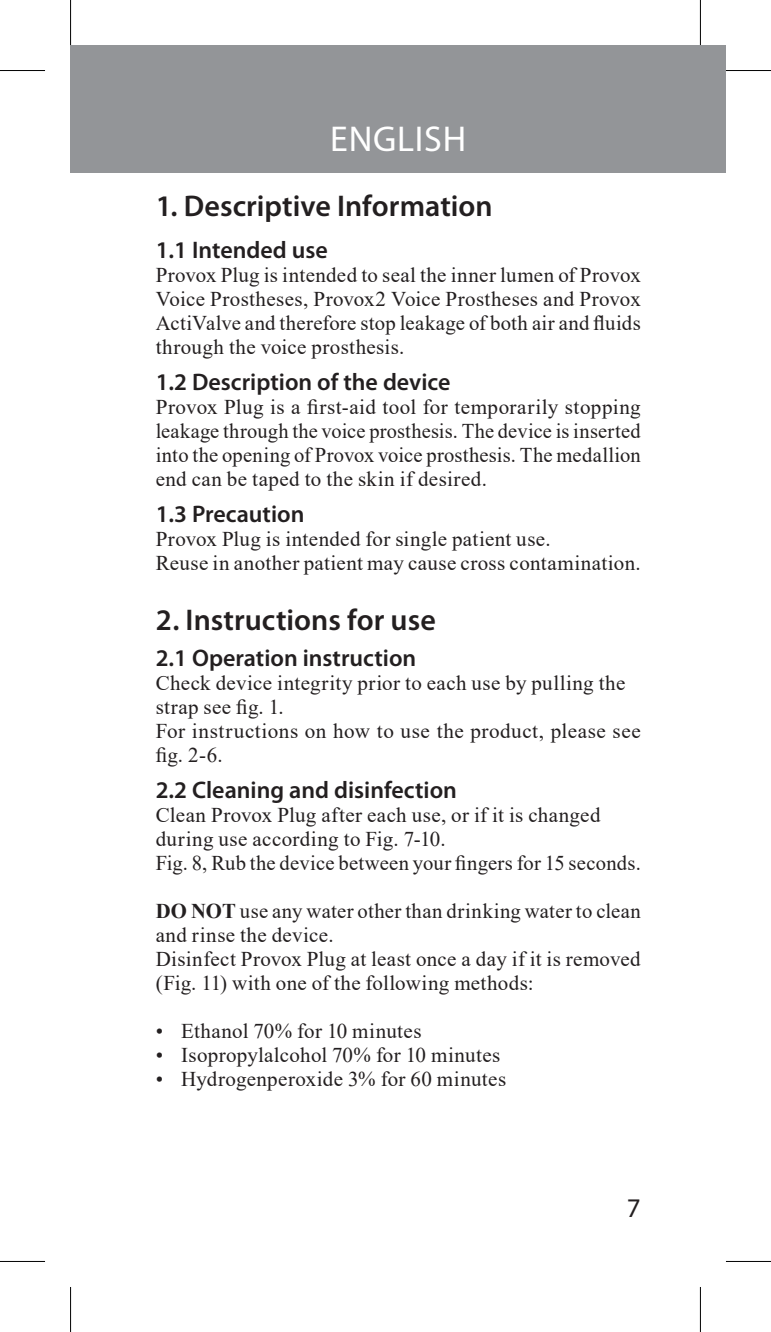
<style>
.page{position:relative;width:771px;height:1332px;background:#fff}
.page>*{position:absolute;margin:0;border:0;box-sizing:border-box;transform-origin:0 0}
.t1{font:36px "Myriad Pro";letter-spacing:.02em;color:#fff}
.t2{font:600 30px "Myriad Pro";color:#231f20}
.t3{font:27px "Myriad Pro";color:#231f20}
.t4{font:600 24px "Myriad Pro";color:#231f20}
.t5{font:21px/24px "Times New Roman";letter-spacing:.015em;color:#231f20}
.s1{font-weight:700}
</style>
<div class="page">
<div style="left:71px;top:45px;width:654px;height:128px;background:#939598"></div>
<svg style="left:700px;top:0;width:1px;height:45px"></svg>
<svg style="left:700px;top:1287px;width:1px;height:45px"></svg>
<hr style="left:0;top:70px;width:45px;height:1px;background:#000">
<hr style="left:725px;top:70px;width:45px;height:1px;background:#000">
<hr style="left:0;top:1261px;width:45px;height:1px;background:#000">
<hr style="left:725px;top:1261px;width:45px;height:1px;background:#000">
<hr style="left:70px;top:0;width:1px;height:45px;background:#000">
<hr style="left:70px;top:1287px;width:1px;height:45px;background:#000">
<hr style="left:699px;top:0;width:1px;height:45px;background:#000">
<hr style="left:699px;top:1287px;width:1px;height:45px;background:#000">
<h1 class="t1" style="left:330px;top:116px;width:137px">ENGLISH</h1>
<h2 class="t2" style="left:156px;top:187px;width:338px">1. Descriptive Information</h2>
<p class="t4" style="left:156px;top:234px;width:174px">1.1 Intended use</p>
<p class="t5" style="left:156px;top:262px;width:486px;text-align:justify">Provox Plug is intended to seal the inner lumen of Provox Voice Prostheses, Provox2 Voice Prostheses and Provox ActiValve and therefore stop leakage of both air and fluids through the voice prosthesis.</p>
<p class="t4" style="left:156px;top:366px;width:296px">1.2 Description of the device</p>
<p class="t5" style="left:156px;top:394px;width:486px;text-align:justify">Provox Plug is a first-aid tool for temporarily stopping leakage through the voice prosthesis. The device is inserted into the opening of Provox voice prosthesis. The medallion end can be taped to the skin if desired.</p>
<p class="t4" style="left:156px;top:498px;width:150px">1.3 Precaution</p>
<p class="t5" style="left:156px;top:526px;width:486px">Provox Plug is intended for single patient use.<br>Reuse in another patient may cause cross contamination.</p>
<h2 class="t2" style="left:156px;top:601px;width:281px">2. Instructions for use</h2>
<p class="t4" style="left:156px;top:642px;width:262px">2.1 Operation instruction</p>
<p class="t5" style="left:156px;top:670px;width:486px">Check device integrity prior to each use by pulling the strap see fig. 1.<br>For instructions on how to use the product, please see fig. 2-6.</p>
<p class="t4" style="left:156px;top:774px;width:303px">2.2 Cleaning and disinfection</p>
<p class="t5" style="left:156px;top:802px;width:486px">Clean Provox Plug after each use, or if it is changed during use according to Fig. 7-10.<br>Fig. 8, Rub the device between your fingers for 15 seconds.</p>
<p class="t5" style="left:156px;top:898px;width:486px"><span class="s1">DO NOT</span> use any water other than drinking water to clean and rinse the device.<br>Disinfect Provox Plug at least once a day if it is removed (Fig. 11) with one of the following methods:</p>
<p class="t5" style="left:156px;top:1018px;width:267px">• Ethanol 70% for 10 minutes</p>
<p class="t5" style="left:156px;top:1042px;width:346px">• Isopropylalcohol 70% for 10 minutes</p>
<p class="t5" style="left:156px;top:1066px;width:352px">• Hydrogenperoxide 3% for 60 minutes</p>
<p class="t3" style="left:626px;top:1191px;width:15px">7</p>
</div>
